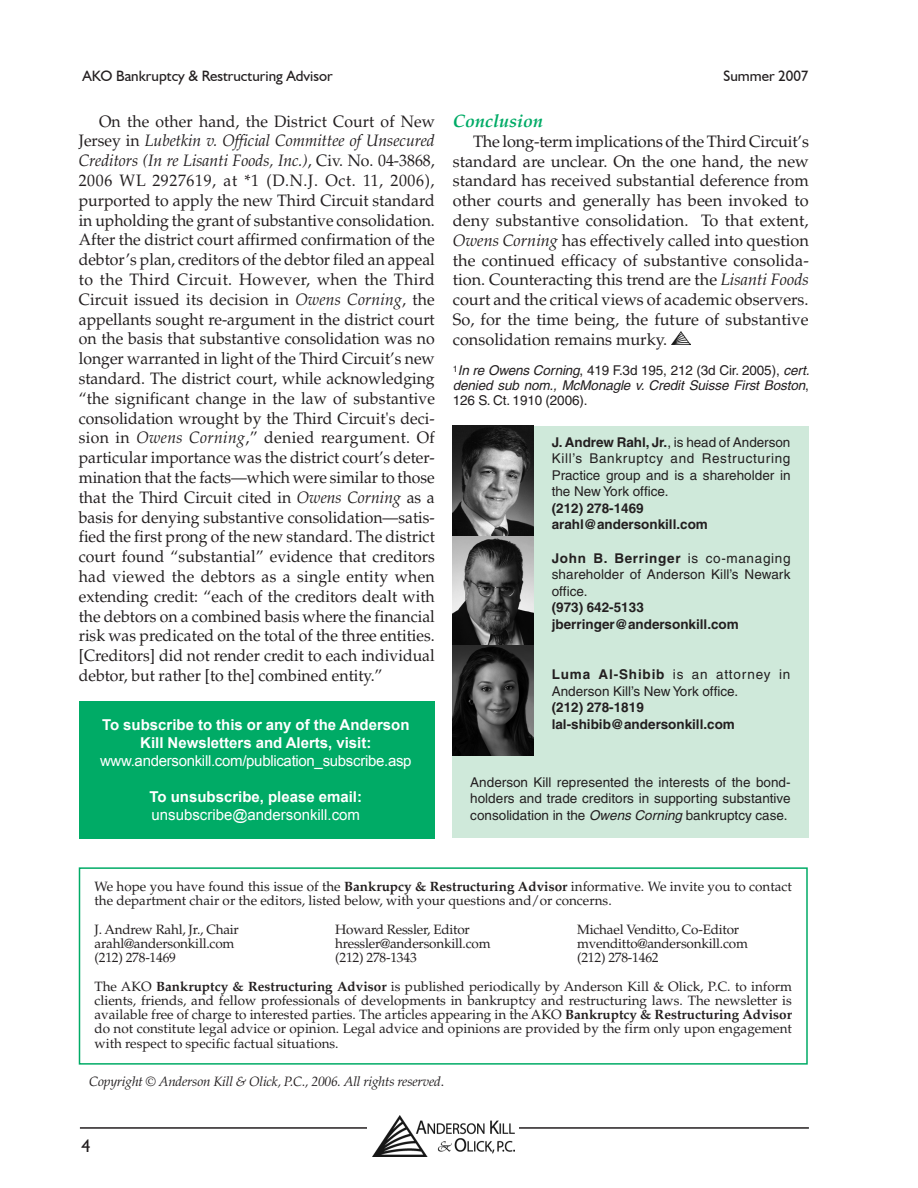
<style>
.page{position:relative;width:918px;height:1188px;background:#fff}
.page>*{position:absolute;margin:0;border:0;box-sizing:border-box;transform-origin:0 0}
.Subhead{font:italic 700 18px "Palatino";color:#00ab66}
.t1{font:18px "Humanist 521 BT";color:#231f20}
.Body_Text{font:16.5px/19.8px "Palatino";color:#231f20;text-align:justify;scale:.96 1}
.Body_Text-2{font:16.5px/19.8px "Palatino";color:#231f20;text-align:justify}
.Body_Text-3{font:700 15px/18px "Arial";color:#fff;text-align:center}
.Body_Text-4{font:15px "Arial";letter-spacing:-.02em;color:#fff}
.t2{font:15px "Humanist 521 BT";color:#231f20}
.Body_Text-5{font:15px "Arial";color:#fff}
.flush_left{font:13.5px/14.2px "Palatino";color:#231f20}
.bio_sidebar{font:13.5px/16.5px "Helvetica";color:#231f20;text-align:justify}
.editornote{font:italic 13.5px/15px "Helvetica";letter-spacing:-.01em;color:#231f20;text-align:justify}
.bio_sidebar-2{font:700 13.5px "Helvetica";color:#231f20}
.flush_left-2{font:italic 13.5px "Palatino";letter-spacing:-.015em;color:#231f20}
.s1{font-style:italic}
.s2{font-style:normal}
.s3{font-weight:700}
</style>
<div class="page">
<img style="left:672px;top:331px;width:18px;height:14px">
<hr style="left:80px;top:1127px;width:729px;height:2px;background:#231f20">
<div style="left:368px;top:1114px;width:151px;height:47px;background:#fff"></div>
<img style="left:372px;top:1116px;width:143px;height:40px">
<div style="left:79px;top:867px;width:729px;height:198px;border:2px solid #00ab66"></div>
<div style="left:453px;top:426px;width:356px;height:412px;background:#cfe9da"></div>
<img style="left:453px;top:536px;width:80px;height:110px">
<svg style="left:453px;top:426px;width:80px;height:110px;background:#565656"></svg>
<svg style="left:453px;top:646px;width:80px;height:110px;background:#353535"></svg>
<div style="left:79px;top:701px;width:355px;height:137px;background:#00ab66"></div>
<p class="t2" style="left:82px;top:67px;width:252px">AKO Bankruptcy &amp; Restructuring Advisor</p>
<p class="t2" style="left:723px;top:67px;width:87px">Summer 2007</p>
<p class="Body_Text" style="left:79px;top:111px;width:373px;text-indent:20px">On the other hand, the District Court of New Jersey in <span class="s1">Lubetkin v. Official Committee of Unsecured Creditors (In re Lisanti Foods, Inc.)</span>, Civ. No. 04-3868, 2006 WL 2927619, at *1 (D.N.J. Oct. 11, 2006), purported to apply the new Third Circuit standard in upholding the grant of substantive consolidation.<br>After the district court affirmed confirmation of the debtor’s plan, creditors of the debtor filed an appeal to the Third Circuit. However, when the Third Circuit issued its decision in <span class="s1">Owens Corning</span>, the appellants sought re-argument in the district court on the basis that substantive consolidation was no longer warranted in light of the Third Circuit’s new standard. The district court, while acknowledging “the significant change in the law of substantive consolidation wrought by the Third Circuit's deci&shy;sion in <span class="s1">Owens Corning</span>,” denied reargument. Of particular importance was the district court’s deter&shy;mination that the facts—which were similar to those that the Third Circuit cited in <span class="s1">Owens Corning</span> as a basis for denying substantive consolidation—satis&shy;fied the first prong of the new standard. The district court found “substantial” evidence that creditors had viewed the debtors as a single entity when extending credit: “each of the creditors dealt with the debtors on a combined basis where the financial risk was predicated on the total of the three entities. [Creditors] did not render credit to each individual debtor, but rather [to the] combined entity.”</p>
<p class="Subhead" style="left:453px;top:110px;width:92px">Conclusion</p>
<p class="Body_Text-2" style="left:453px;top:132px;width:358px;text-indent:20px">The long-term implications of the Third Circuit’s standard are unclear. On the one hand, the new standard has received substantial deference from other courts and generally has been invoked to deny substantive consolidation. To that extent, <span class="s1">Owens Corning</span> has effectively called into question the continued efficacy of substantive consolida&shy;tion. Counteracting this trend are the <span class="s1">Lisanti Foods </span>court and the critical views of academic observers.<br>So, for the time being, the future of substantive consolidation remains murky.</p>
<p class="editornote" style="left:453px;top:363px;width:358px"><sup>1</sup>In re Owens Corning<span class="s2">, 419 F.3d 195, 212 (3d Cir. 2005),</span> cert. denied sub nom., McMonagle v. Credit Suisse First Boston<span class="s2">, 126 S. Ct. 1910 (2006).</span></p>
<p class="bio_sidebar" style="left:552px;top:434px;width:240px"><span class="s3">J. Andrew Rahl, Jr.</span>, is head of Anderson Kill’s Bankruptcy and Restructuring Practice group and is a shareholder in the New York office.</p>
<p class="bio_sidebar-2" style="left:552px;top:500px;width:94px">(212) 278-1469</p>
<p class="bio_sidebar-2" style="left:552px;top:516px;width:158px">arahl@andersonkill.com</p>
<p class="bio_sidebar" style="left:552px;top:550px;width:240px"><span class="s3">John B. Berringer</span> is co-managing shareholder of Anderson Kill’s Newark office.</p>
<p class="bio_sidebar-2" style="left:552px;top:599px;width:94px">(973) 642-5133</p>
<p class="bio_sidebar-2" style="left:552px;top:616px;width:189px">jberringer@andersonkill.com</p>
<p class="bio_sidebar" style="left:552px;top:666px;width:240px"><span class="s3">Luma Al-Shibib</span> is an attorney in<br>Anderson Kill’s New York office.</p>
<p class="bio_sidebar-2" style="left:552px;top:699px;width:94px">(212) 278-1819</p>
<p class="bio_sidebar-2" style="left:552px;top:716px;width:185px">lal-shibib@andersonkill.com</p>
<p class="Body_Text-3" style="left:102px;top:717px;width:309px">To subscribe to this or any of the Anderson<br>Kill Newsletters and Alerts, visit:</p>
<p class="Body_Text-4" style="left:100px;top:751px;width:313px">www.andersonkill.com/publication_subscribe.asp</p>
<p class="Body_Text-3" style="left:150px;top:789px;width:214px">To unsubscribe, please email:</p>
<p class="Body_Text-5" style="left:152px;top:805px;width:210px">unsubscribe@andersonkill.com</p>
<p class="bio_sidebar" style="left:470px;top:774px;width:322px">Anderson Kill represented the interests of the bond&shy;holders and trade creditors in supporting substantive consolidation in the <span class="s1">Owens Corning</span> bankruptcy case.</p>
<p class="flush_left" style="left:94px;top:879px;width:699px">We hope you have found this issue of the <span class="s3">Bankrupcy &amp; Restructuring Advisor</span> informative. We invite you to contact the department chair or the editors, listed below, with your questions and/or concerns.</p>
<p class="flush_left" style="left:94px;top:922px;width:146px">J. Andrew Rahl, Jr., Chair</p>
<p class="flush_left" style="left:335px;top:922px;width:136px">Howard Ressler, Editor</p>
<p class="flush_left" style="left:577px;top:922px;width:164px">Michael Venditto, Co-Editor</p>
<p class="flush_left" style="left:94px;top:936px;width:142px">arahl@andersonkill.com</p>
<p class="flush_left" style="left:335px;top:936px;width:157px">hressler@andersonkill.com</p>
<p class="flush_left" style="left:577px;top:936px;width:172px">mvenditto@andersonkill.com</p>
<p class="flush_left" style="left:94px;top:951px;width:83px">(212) 278-1469</p>
<p class="flush_left" style="left:335px;top:951px;width:83px">(212) 278-1343</p>
<p class="flush_left" style="left:577px;top:951px;width:83px">(212) 278-1462</p>
<p class="flush_left" style="left:94px;top:979px;width:699px;text-align:justify">The AKO <span class="s3">Bankruptcy &amp; Restructuring Advisor</span> is published periodically by Anderson Kill &amp; Olick, P.C. to inform clients, friends, and fellow professionals of developments in bankruptcy and restructuring laws. The newsletter is available free of charge to interested parties. The articles appearing in the AKO <span class="s3">Bankruptcy &amp; Restructuring Advisor </span>do not constitute legal advice or opinion. Legal advice and opinions are provided by the firm only upon engagement with respect to specific factual situations.</p>
<p class="flush_left-2" style="left:89px;top:1073px;width:356px">Copyright © Anderson Kill &amp; Olick, P.C., 2006. All rights reserved<span class="s2">.</span></p>
<p class="t1" style="left:81px;top:1135px;width:11px">4</p>
</div>
